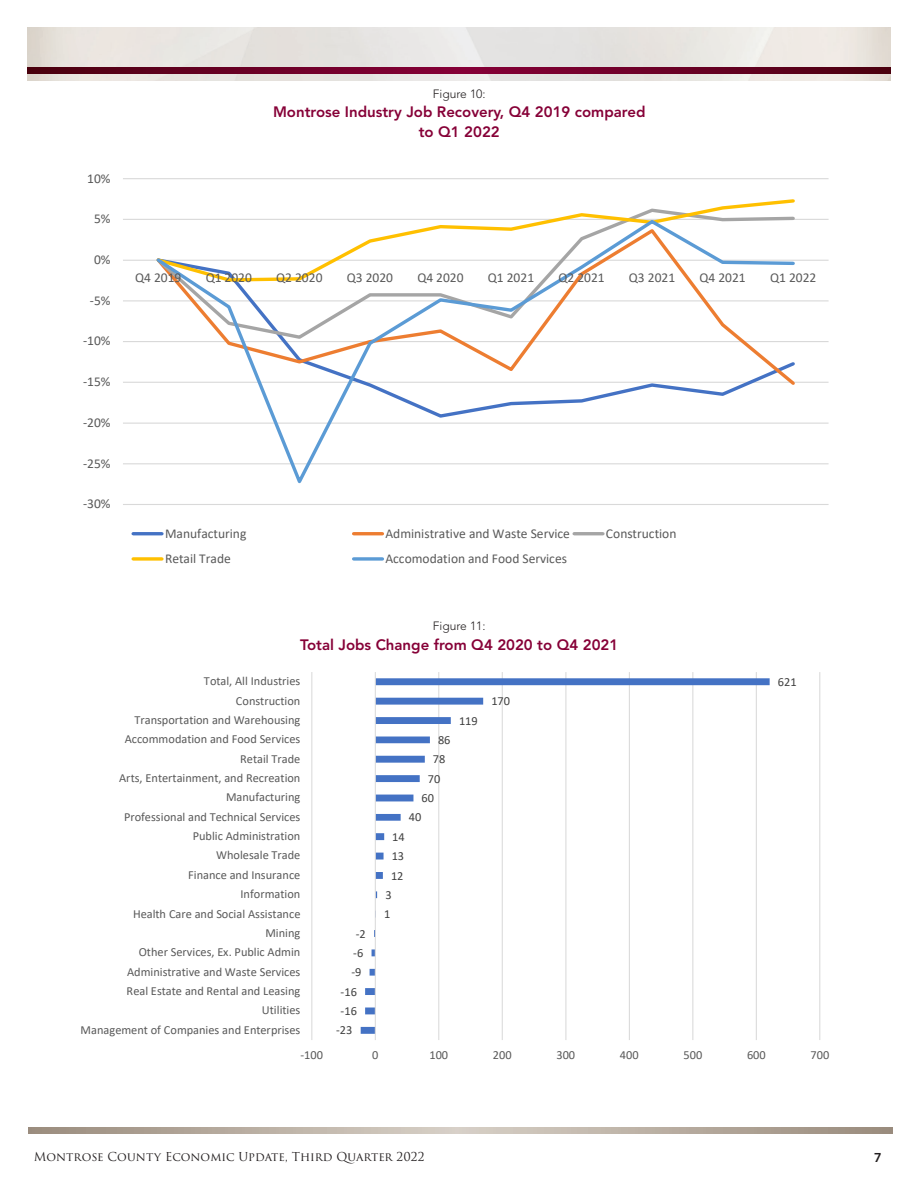
<style>
.page{position:relative;width:918px;height:1188px;background:#fff}
.page>*{position:absolute;margin:0;border:0;box-sizing:border-box;transform-origin:0 0}
.t1{font:800 15px/19.5px "Avenir";color:#860037;text-align:center}
.t2{font:13.5px "Calibri";color:#595959}
.t3{font:800 12.75px "Avenir";color:#231f20}
.t4{font:12.3px/19.4px "Calibri";color:#595959;text-align:right}
.t5{font:12.3px "Calibri";color:#404040}
.t6{font:12px "Trajan Pro 3";color:#231f20}
.t7{font:300 12px "Avenir";color:#231f20}
</style>
<div class="page">
<img style="left:27px;top:27px;width:864px;height:54px">
<svg style="left:27px;top:68px;width:864px;height:6px;background:#680023"></svg>
<svg style="left:28px;top:1128px;width:864px;height:6px;background:#b8ada1"></svg>
<hr style="left:311px;top:672px;width:1px;height:368px;background:#d9d9d9">
<hr style="left:438px;top:672px;width:1px;height:368px;background:#d9d9d9">
<hr style="left:502px;top:672px;width:1px;height:368px;background:#d9d9d9">
<hr style="left:565px;top:672px;width:1px;height:368px;background:#d9d9d9">
<hr style="left:629px;top:672px;width:1px;height:368px;background:#d9d9d9">
<hr style="left:692px;top:672px;width:1px;height:368px;background:#d9d9d9">
<hr style="left:756px;top:672px;width:1px;height:368px;background:#d9d9d9">
<hr style="left:819px;top:672px;width:1px;height:368px;background:#d9d9d9">
<svg style="left:361px;top:678px;width:409px;height:356px"></svg>
<hr style="left:375px;top:672px;width:1px;height:368px;background:#d9d9d9">
<hr style="left:123px;top:504px;width:706px;height:1px;background:#d9d9d9">
<hr style="left:123px;top:463px;width:706px;height:1px;background:#d9d9d9">
<hr style="left:123px;top:423px;width:706px;height:1px;background:#d9d9d9">
<hr style="left:123px;top:382px;width:706px;height:1px;background:#d9d9d9">
<hr style="left:123px;top:341px;width:706px;height:1px;background:#d9d9d9">
<hr style="left:123px;top:300px;width:706px;height:1px;background:#d9d9d9">
<hr style="left:123px;top:219px;width:706px;height:1px;background:#d9d9d9">
<hr style="left:123px;top:178px;width:706px;height:1px;background:#d9d9d9">
<hr style="left:123px;top:260px;width:706px;height:1px;background:#d9d9d9">
<svg style="left:563px;top:199px;width:232px;height:18px"></svg>
<svg style="left:154px;top:217px;width:643px;height:267px"></svg>
<hr style="left:133px;top:532px;width:29px;height:3px;background:#4472c4">
<hr style="left:354px;top:532px;width:28px;height:3px;background:#ed7d31">
<hr style="left:574px;top:532px;width:29px;height:3px;background:#a5a5a5">
<svg style="left:133px;top:557px;width:29px;height:4px"></svg>
<svg style="left:354px;top:557px;width:28px;height:4px"></svg>
<p class="t2" style="left:87px;top:169px;width:25px">10%</p>
<p class="t2" style="left:94px;top:209px;width:18px">5%</p>
<p class="t2" style="left:94px;top:250px;width:18px">0%</p>
<p class="t2" style="left:90px;top:291px;width:22px">-5%</p>
<p class="t2" style="left:83px;top:332px;width:29px">-10%</p>
<p class="t2" style="left:83px;top:372px;width:29px">-15%</p>
<p class="t2" style="left:83px;top:413px;width:29px">-20%</p>
<p class="t2" style="left:83px;top:454px;width:29px">-25%</p>
<p class="t2" style="left:83px;top:494px;width:29px">-30%</p>
<p class="t7" style="left:433px;top:86px;width:54px">Figure 10:</p>
<p class="t1" style="left:273px;top:102px;width:374px">Montrose Industry Job Recovery, Q4 2019 compared to Q1 2022</p>
<p class="t2" style="left:135px;top:268px;width:48px">Q4 2019</p>
<p class="t2" style="left:206px;top:268px;width:48px">Q1 2020</p>
<p class="t2" style="left:276px;top:268px;width:48px">Q2 2020</p>
<p class="t2" style="left:347px;top:268px;width:48px">Q3 2020</p>
<p class="t2" style="left:417px;top:268px;width:48px">Q4 2020</p>
<p class="t2" style="left:488px;top:268px;width:48px">Q1 2021</p>
<p class="t2" style="left:558px;top:268px;width:48px">Q2 2021</p>
<p class="t2" style="left:629px;top:268px;width:48px">Q3 2021</p>
<p class="t2" style="left:700px;top:268px;width:48px">Q4 2021</p>
<p class="t2" style="left:770px;top:268px;width:48px">Q1 2022</p>
<p class="t2" style="left:165px;top:524px;width:83px">Manufacturing</p>
<p class="t2" style="left:385px;top:524px;width:186px">Administrative and Waste Service</p>
<p class="t2" style="left:606px;top:524px;width:72px">Construction</p>
<p class="t2" style="left:165px;top:549px;width:67px">Retail Trade</p>
<p class="t2" style="left:385px;top:549px;width:183px">Accomodation and Food Services</p>
<p class="t7" style="left:433px;top:619px;width:54px">Figure 11:</p>
<p class="t1" style="left:300px;top:635px;width:320px">Total Jobs Change from Q4 2020 to Q4 2021</p>
<p class="t4" style="left:81px;top:671px;width:221px">Total, All Industries<br>Construction<br>Transportation and Warehousing<br>Accommodation and Food Services<br>Retail Trade<br>Arts, Entertainment, and Recreation<br>Manufacturing<br>Professional and Technical Services<br>Public Administration<br>Wholesale Trade<br>Finance and Insurance<br>Information<br>Health Care and Social Assistance<br>Mining<br>Other Services, Ex. Public Admin<br>Administrative and Waste Services<br>Real Estate and Rental and Leasing<br>Utilities<br>Management of Companies and Enterprises</p>
<p class="t5" style="left:356px;top:925px;width:12px">-2</p>
<p class="t5" style="left:353px;top:944px;width:12px">-6</p>
<p class="t5" style="left:351px;top:964px;width:12px">-9</p>
<p class="t5" style="left:341px;top:983px;width:18px">-16</p>
<p class="t5" style="left:341px;top:1002px;width:18px">-16</p>
<p class="t5" style="left:336px;top:1022px;width:18px">-23</p>
<p class="t5" style="left:438px;top:731px;width:14px">86</p>
<p class="t5" style="left:433px;top:751px;width:14px">78</p>
<p class="t5" style="left:428px;top:770px;width:14px">70</p>
<p class="t5" style="left:422px;top:789px;width:14px">60</p>
<p class="t5" style="left:409px;top:809px;width:14px">40</p>
<p class="t5" style="left:392px;top:828px;width:14px">14</p>
<p class="t5" style="left:392px;top:848px;width:14px">13</p>
<p class="t5" style="left:391px;top:867px;width:14px">12</p>
<p class="t5" style="left:385px;top:886px;width:8px">3</p>
<p class="t5" style="left:384px;top:906px;width:8px">1</p>
<p class="t5" style="left:459px;top:712px;width:20px">119</p>
<p class="t5" style="left:491px;top:693px;width:20px">170</p>
<p class="t5" style="left:778px;top:673px;width:20px">621</p>
<p class="t4" style="left:301px;top:1045px;width:24px">-100</p>
<p class="t4" style="left:372px;top:1045px;width:8px">0</p>
<p class="t4" style="left:429px;top:1045px;width:20px">100</p>
<p class="t4" style="left:493px;top:1045px;width:20px">200</p>
<p class="t4" style="left:556px;top:1045px;width:20px">300</p>
<p class="t4" style="left:620px;top:1045px;width:20px">400</p>
<p class="t4" style="left:684px;top:1045px;width:20px">500</p>
<p class="t4" style="left:747px;top:1045px;width:20px">600</p>
<p class="t4" style="left:811px;top:1045px;width:20px">700</p>
<p class="t6" style="left:34px;top:1148px;width:392px">Montrose County Economic Update, Third Quarter 2022</p>
<p class="t3" style="left:874px;top:1150px;width:9px">7</p>
</div>
